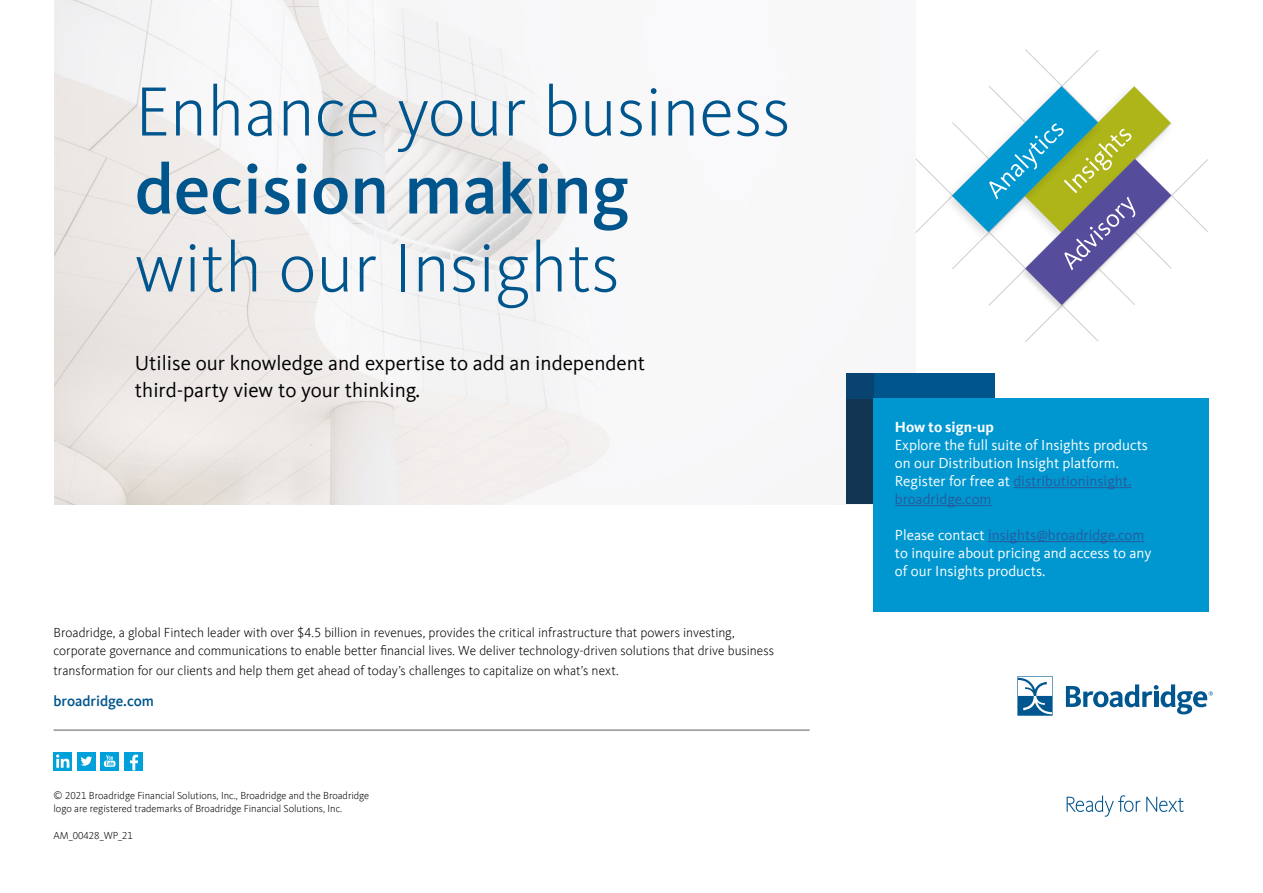
<style>
.page{position:relative;width:1263px;height:893px;background:#fff}
.page>*{position:absolute;margin:0;border:0;box-sizing:border-box;transform-origin:0 0}
.t1{font:300 72px "Kievit Offc";color:#00558d}
.t2{font:500 72px "Kievit Offc";color:#00558d}
.t3{font:21px/27px "Kievit Offc";color:#000}
.t4{font:15px/18px "Kievit Offc";color:#fff}
.t5{font:500 15px "Kievit Offc";color:#00558d}
.t6{font:700 15px "Kievit Offc";color:#fff}
.t7{font:300 13.5px/18px "Kievit Offc";letter-spacing:-.005em;color:#000}
.t8{font:300 10.5px/13.5px "Kievit Offc";color:#000}
.s1{color:#275b9b}
</style>
<div class="page">
<img style="left:54px;top:0;width:820px;height:505px">
<svg style="left:915px;top:49px;width:293px;height:293px"></svg>
<div style="left:1014px;top:82px;width:162px;height:162px;background:#fff"></div>
<div style="left:942px;top:82px;width:162px;height:162px;background:#fff"></div>
<div style="left:1019px;top:159px;width:154px;height:153px;background:#fff"></div>
<svg style="left:952px;top:86px;width:219px;height:219px"></svg>
<svg style="left:1066px;top:795px;width:74px;height:22px"></svg>
<svg style="left:1146px;top:797px;width:38px;height:15px"></svg>
<hr style="left:54px;top:730px;width:756px;height:1px;background:#5d5f5c">
<div style="left:77px;top:752px;width:19px;height:18px;background:#00a0da"></div>
<svg style="left:81px;top:756px;width:11px;height:10px"></svg>
<div style="left:100px;top:752px;width:19px;height:18px;background:#00a0da"></div>
<svg style="left:104px;top:755px;width:11px;height:12px"></svg>
<div style="left:54px;top:752px;width:18px;height:18px;background:#00a0da"></div>
<svg style="left:56px;top:754px;width:13px;height:14px"></svg>
<div style="left:124px;top:752px;width:18px;height:18px;background:#00a0da"></div>
<svg style="left:130px;top:755px;width:8px;height:15px"></svg>
<svg style="left:1066px;top:684px;width:147px;height:30px"></svg>
<svg style="left:1017px;top:676px;width:36px;height:40px"></svg>
<div style="left:846px;top:373px;width:28px;height:131px;background:#133554"></div>
<svg style="left:846px;top:373px;width:149px;height:26px;background:#015389"></svg>
<div style="left:874px;top:399px;width:335px;height:213px;background:#0097d1"></div>
<hr style="left:1013px;top:487px;width:118px;height:1px;background:#275b9b">
<hr style="left:895px;top:505px;width:96px;height:1px;background:#275b9b">
<hr style="left:988px;top:541px;width:156px;height:1px;background:#275b9b">
<h1 class="t1" style="left:135px;top:72px;width:657px">Enhance your business</h1>
<h1 class="t2" style="left:135px;top:148px;width:496px">decision making</h1>
<h1 class="t1" style="left:135px;top:228px;width:486px">with our Insights</h1>
<h2 class="t3" style="left:135px;top:349px;width:512px">Utilise our knowledge and expertise to add an independent third-party view to your thinking.</h2>
<p class="t7" style="left:54px;top:624px;width:722px">Broadridge, a global Fintech leader with over $4.5 billion in revenues, provides the critical infrastructure that powers investing, corporate governance and communications to enable better financial lives. We deliver technology-driven solutions that drive business</p>
<p class="t7" style="left:54px;top:662px;width:567px">transformation for our clients and help them get ahead of today’s challenges to capitalize on what’s next.</p>
<p class="t5" style="left:54px;top:692px;width:102px">broadridge.com</p>
<p class="t8" style="left:54px;top:789px;width:317px">© 2021 Broadridge Financial Solutions, Inc., Broadridge and the Broadridge logo are registered trademarks of Broadridge Financial Solutions, Inc.</p>
<p class="t8" style="left:54px;top:829px;width:81px">AM_00428_WP_21</p>
<p class="t6" style="left:895px;top:418px;width:100px">How to sign-up</p>
<p class="t4" style="left:895px;top:436px;width:255px">Explore the full suite of Insights products on our Distribution Insight platform.<br>Register for free at <span class="s1">distributioninsight. broadridge.com</span></p>
<p class="t4" style="left:895px;top:526px;width:258px">Please contact <span class="s1">insights@broadridge.com </span>to inquire about pricing and access to any of our Insights products.</p>
</div>
